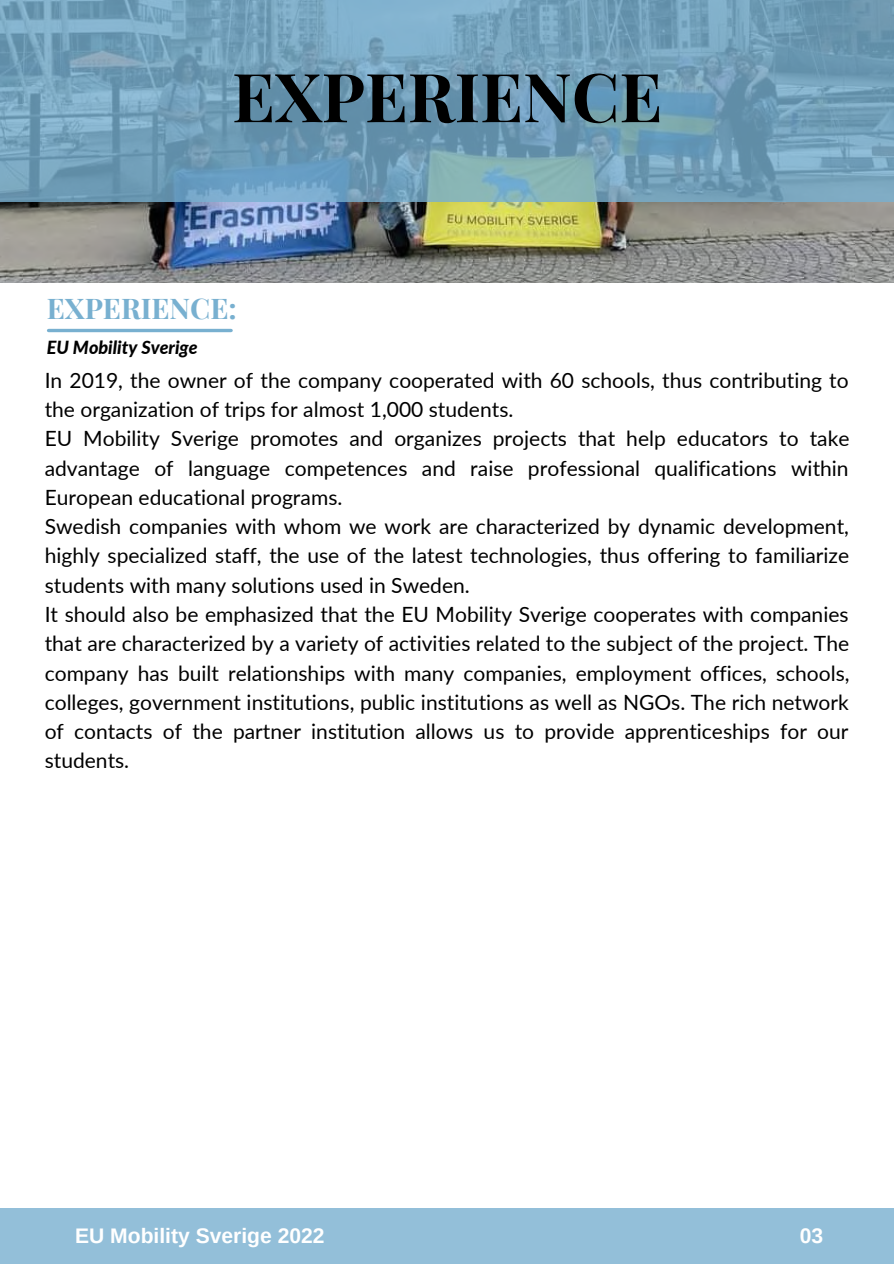
<style>
.page{position:relative;width:894px;height:1264px;background:#fff}
.page>*{position:absolute;margin:0;border:0;box-sizing:border-box;transform-origin:0 0}
.t1{font:700 67.5px "Playfair Display";color:#000}
.t2{font:700 28.5px "Playfair Display";color:#78b0d0}
.t3{font:21px/29.2px "Lato";color:#000;text-align:justify}
.t4{font:700 21px "Arimo";color:#fff}
.t5{font:italic 800 18px "Lato";color:#000}
</style>
<div class="page">
<img style="left:0;top:202px;width:893px;height:80px">
<svg style="left:0;top:0;width:893px;height:202px;background:#729fb9"></svg>
<div style="left:0;top:1208px;width:893px;height:55px;background:#93bfd9"></div>
<hr style="left:49px;top:329px;width:182px;height:3px;background:#78b0d0">
<p class="t1" style="left:232px;top:49px;width:431px">EXPERIENCE</p>
<p class="t2" style="left:47px;top:288px;width:191px">EXPERIENCE:</p>
<p class="t5" style="left:47px;top:336px;width:152px">EU Mobility Sverige</p>
<p class="t3" style="left:45px;top:365px;width:805px">In 2019, the owner of the company cooperated with 60 schools, thus contributing to the organization of trips for almost 1,000 students.</p>
<p class="t3" style="left:45px;top:423px;width:806px">EU Mobility Sverige promotes and organizes projects that help educators to take advantage of language competences and raise professional qualifications within European educational programs.</p>
<p class="t3" style="left:45px;top:511px;width:805px">Swedish companies with whom we work are characterized by dynamic development, highly specialized staff, the use of the latest technologies, thus offering to familiarize students with many solutions used in Sweden.</p>
<p class="t3" style="left:45px;top:599px;width:806px">It should also be emphasized that the EU Mobility Sverige cooperates with companies that are characterized by a variety of activities related to the subject of the project. The company has built relationships with many companies, employment offices, schools, colleges, government institutions, public institutions as well as NGOs. The rich network of contacts of the partner institution allows us to provide apprenticeships for our students.</p>
<p class="t4" style="left:75px;top:1224px;width:251px">EU Mobility Sverige 2022</p>
<p class="t4" style="left:799px;top:1224px;width:25px">03</p>
</div>
